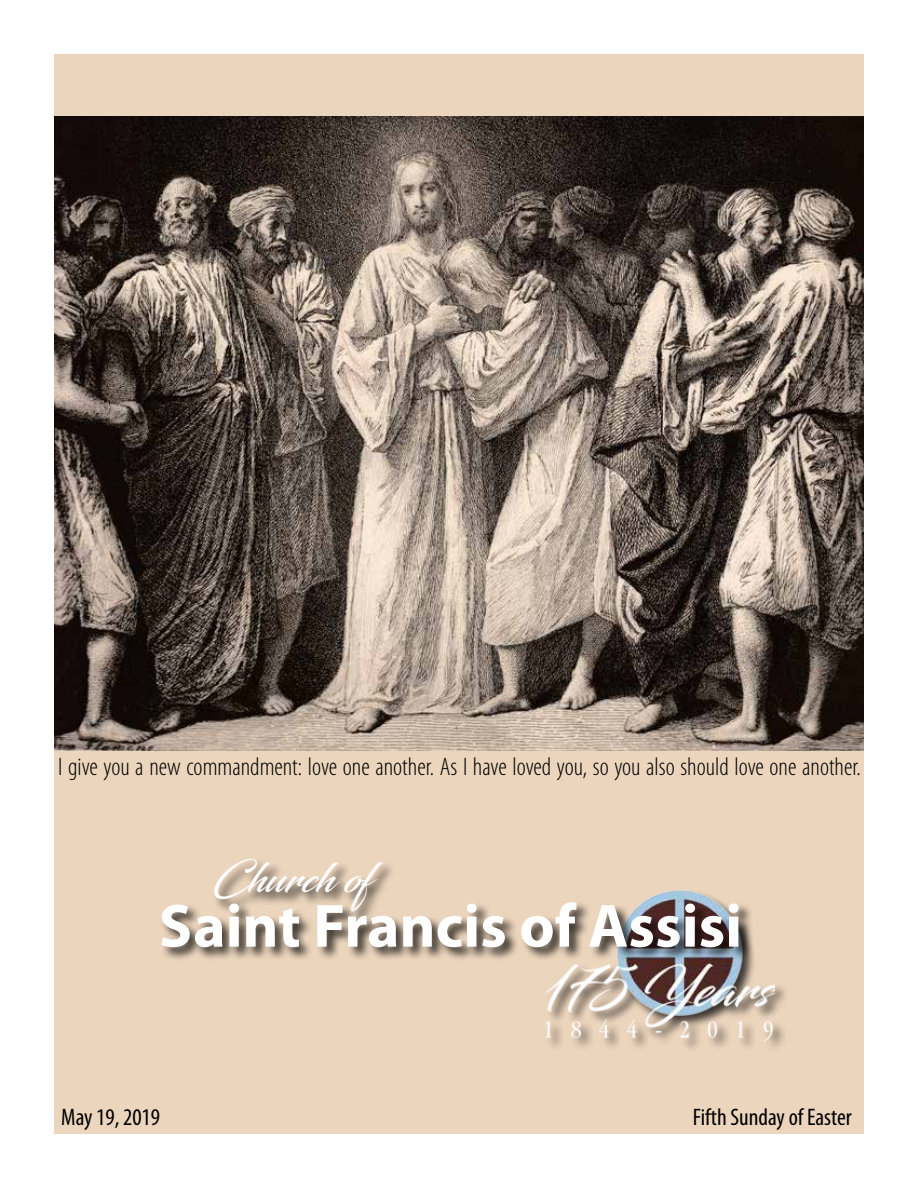
<style>
.page{position:relative;width:918px;height:1188px;background:#fff}
.page>*{position:absolute;margin:0;border:0;box-sizing:border-box;transform-origin:0 0}
.t1{font:700 61.5px "Myriad Pro";color:#fff}
.t2{font:40.5px "Blacksword";color:#fff}
.t3{font:300 condensed 25.5px "Myriad Pro";color:#000}
.t4{font:condensed 24px "Myriad Pro";color:#000}
</style>
<div class="page">
<div style="left:54px;top:54px;width:810px;height:1080px;background:#ecd5bd"></div>
<img style="left:54px;top:117px;width:810px;height:633px">
<div style="left:214px;top:858px;width:183px;height:68px;background:#000;opacity:.75"></div>
<div style="left:546px;top:889px;width:243px;height:164px;background:#000;opacity:.75"></div>
<img style="left:545px;top:889px;width:229px;height:153px">
<div style="left:160px;top:901px;width:593px;height:61px;background:#000;opacity:.75"></div>
<p class="t3" style="left:58px;top:752px;width:804px">I give you a new commandment: love one another. As I have loved you, so you also should love one another.</p>
<h2 class="t2" style="left:213px;top:854px;width:182px">Church of</h2>
<h1 class="t1" style="left:159px;top:886px;width:585px">Saint Francis of Assisi</h1>
<p class="t4" style="left:61px;top:1103px;width:100px">May 19, 2019</p>
<p class="t4" style="left:693px;top:1103px;width:160px">Fifth Sunday of Easter</p>
</div>
